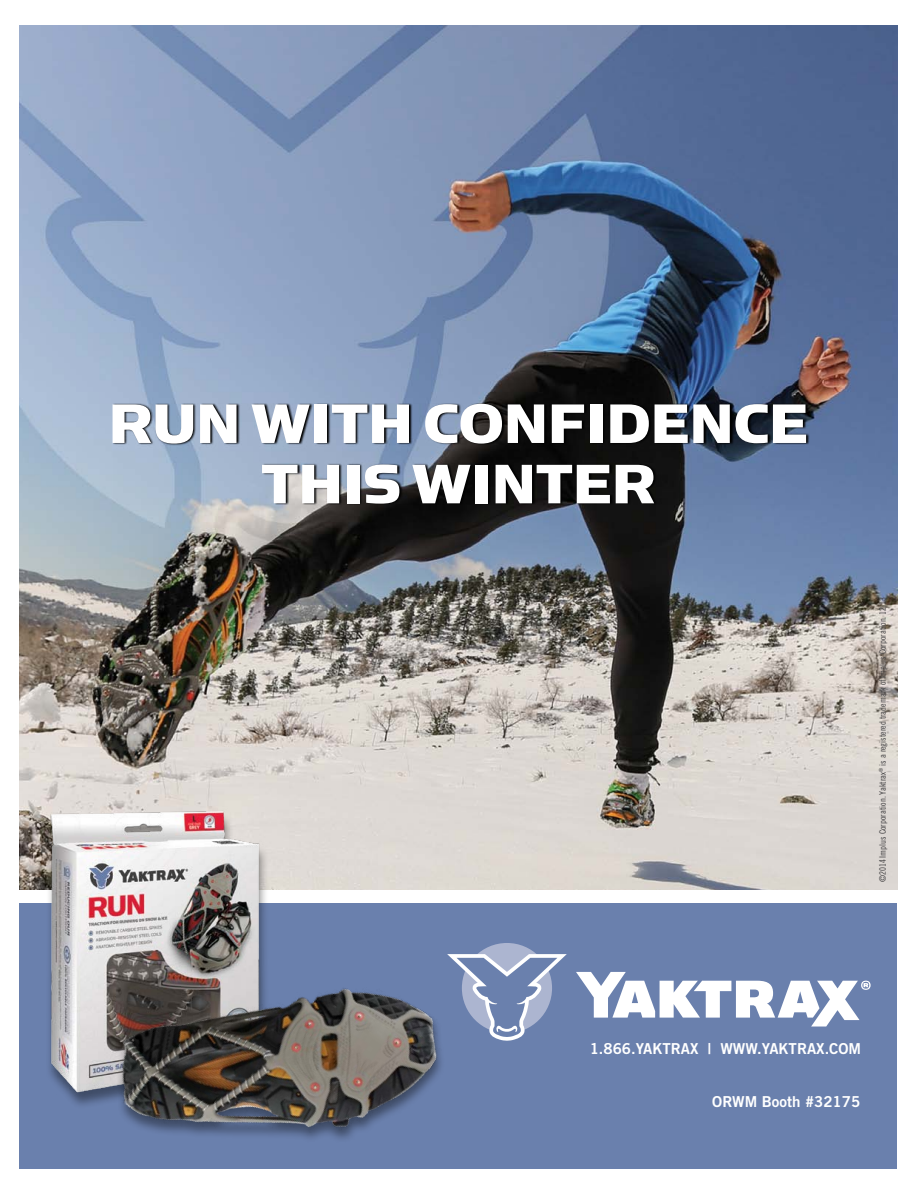
<style>
.page{position:relative;width:918px;height:1188px;background:#fff}
.page>*{position:absolute;margin:0;border:0;box-sizing:border-box;transform-origin:0 0}
.t1{font:62.55px/60.3px "Simian Text Chimpanzee";color:#fff;text-align:center}
.t2{font:15.15px "Trade Gothic Bold Two";color:#fff}
.t3{font:8.85px "Trade Gothic Cond Eighteen";color:#414042}
</style>
<div class="page">
<img style="left:20px;top:25px;width:877px;height:865px">
<div style="left:20px;top:903px;width:877px;height:266px;background:#6a80ad"></div>
<div style="left:462px;top:943px;width:90px;height:90px;background:#acb5d0;border-radius:50%"></div>
<svg style="left:447px;top:954px;width:120px;height:87px"></svg>
<svg style="left:576px;top:972px;width:295px;height:55px"></svg>
<img style="left:35px;top:788px;width:238px;height:317px">
<img style="left:99px;top:970px;width:342px;height:169px">
<svg style="left:113px;top:403px;width:696px;height:102px;background:#404855"></svg>
<h1 class="t1" style="left:109px;top:392px;width:701px">RUN WITH CONFIDENCE<br>THIS WINTER</h1>
<p class="t3" style="left:877px;top:882px;width:287px;rotate:-90deg">©2014 Implus Corporation. Yaktrax<sup>®</sup> is a registered trademark of Implus Corporation. 12.13</p>
<h2 class="t2" style="left:590px;top:1039px;width:273px">1.866.YAKTRAX | WWW.YAKTRAX.COM</h2>
<h2 class="t2" style="left:712px;top:1093px;width:150px">ORWM Booth #32175</h2>
</div>
